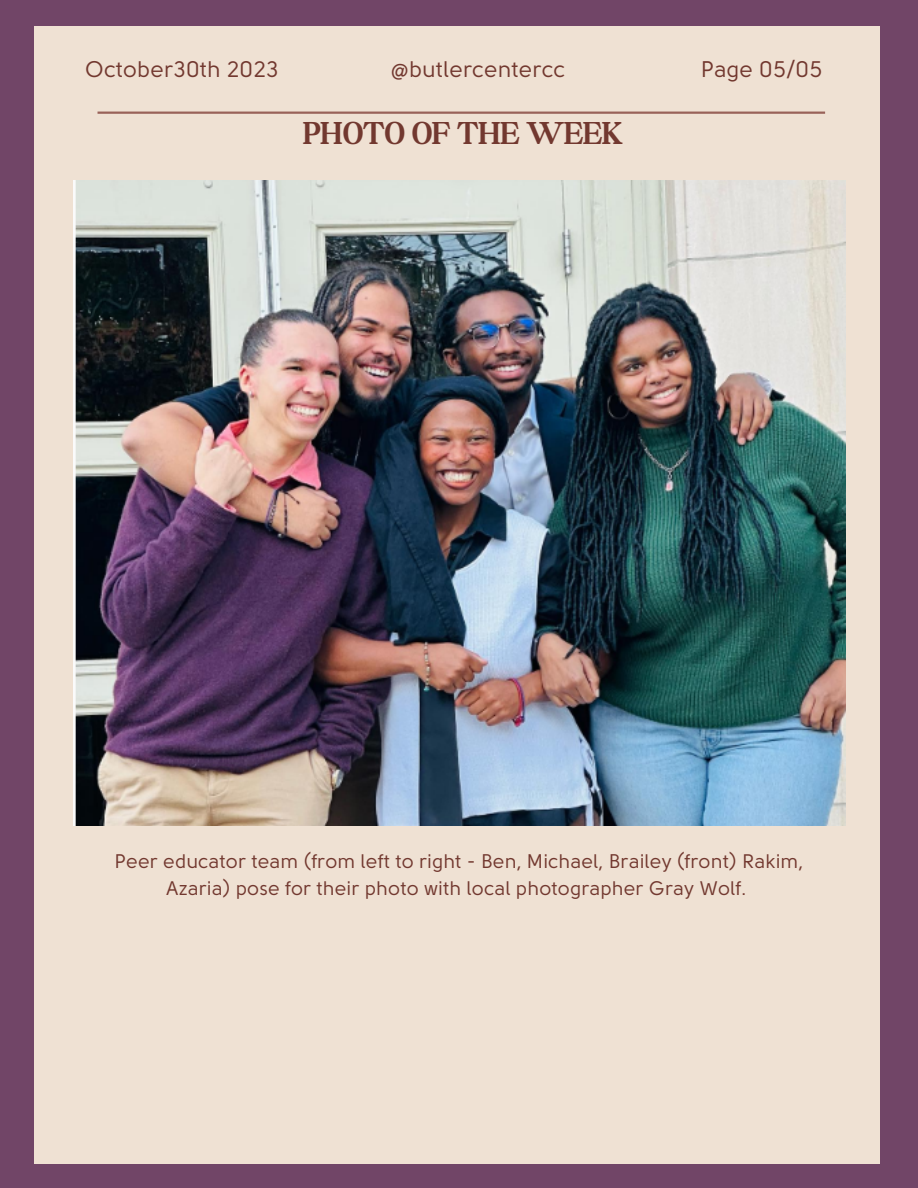
<style>
.page{position:relative;width:918px;height:1188px;background:#714567}
.page>*{position:absolute;margin:0;border:0;box-sizing:border-box;transform-origin:0 0}
.t1{font:700 33.9px "Boston Angel";color:#72382f}
.t2{font:22.5px "Solomon Sans";color:#72382f}
.t3{font:19.65px/27px "Solomon Sans";color:#72382f;text-align:center}
</style>
<div class="page">
<div style="left:34px;top:26px;width:846px;height:1138px;background:#efe1d3"></div>
<hr style="left:98px;top:112px;width:727px;height:2px;background:#996259">
<img style="left:73px;top:181px;width:772px;height:644px">
<p class="t2" style="left:85px;top:59px;width:195px">October30th 2023</p>
<p class="t2" style="left:391px;top:59px;width:176px">@butlercentercc</p>
<p class="t2" style="left:701px;top:59px;width:123px">Page 05/05</p>
<p class="t1" style="left:303px;top:113px;width:321px">PHOTO OF THE WEEK</p>
<p class="t3" style="left:115px;top:849px;width:690px">Peer educator team (from left to right - Ben, Michael, Brailey (front) Rakim,<br>Azaria) pose for their photo with local photographer Gray Wolf.</p>
</div>
